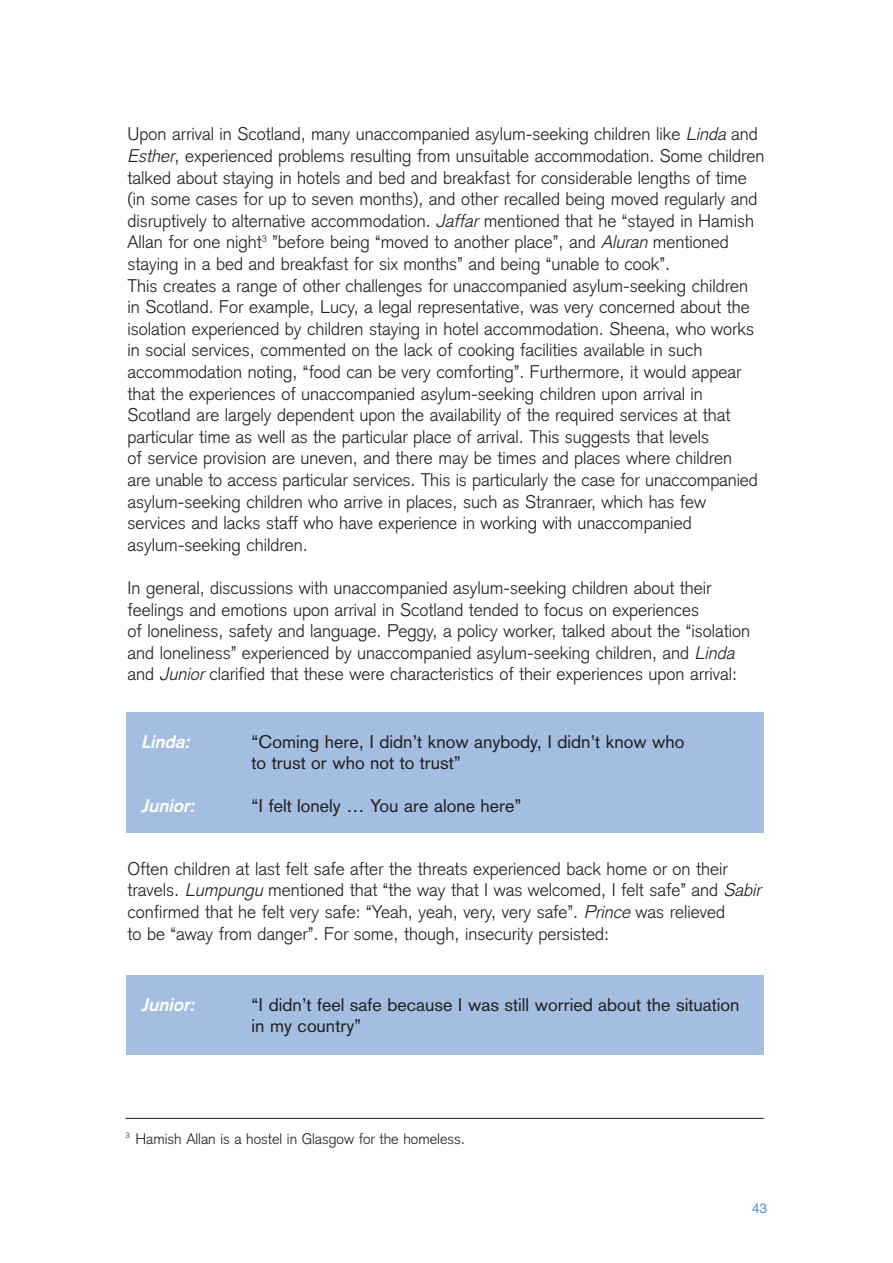
<style>
.page{position:relative;width:893px;height:1263px;background:#fff}
.page>*{position:absolute;margin:0;border:0;box-sizing:border-box;transform-origin:0 0}
.t1{font:300 18px/21.6px "Akzidenz Grotesk";color:#231f20}
.t2{font:18px/21.6px "Akzidenz Grotesk";color:#231f20}
.t3{font:italic 700 18px "Akzidenz Grotesk";color:#fff}
.t4{font:300 15px "Akzidenz Grotesk";color:#231f20}
.t5{font:13.5px "Helvetica";color:#5090cc}
.s1{font-style:italic}
</style>
<div class="page">
<div style="left:126px;top:712px;width:637px;height:121px;background:#a4bee2"></div>
<div style="left:126px;top:975px;width:637px;height:80px;background:#a4bee2"></div>
<hr style="left:125px;top:1118px;width:639px;height:1px;background:#231f20">
<p class="t1" style="left:128px;top:125px;width:638px">Upon arrival in Scotland, many unaccompanied asylum-seeking children like <span class="s1">Linda</span>and <span class="s1">Esther</span>, experienced problems resulting from unsuitable accommodation. Some children talked about staying in hotels and bed and breakfast for considerable lengths of time (in some cases for up to seven months), and other recalled being moved regularly and disruptively to alternative accommodation. <span class="s1">Jaffar</span>mentioned that he “stayed in Hamish Allan for one night<sup>3</sup> ”before being “moved to another place”, and <span class="s1">Aluran</span>mentioned staying in a bed and breakfast for six months” and being “unable to cook”.<br>This creates a range of other challenges for unaccompanied asylum-seeking children in Scotland. For example, Lucy, a legal representative, was very concerned about the isolation experienced by children staying in hotel accommodation. Sheena, who works in social services, commented on the lack of cooking facilities available in such accommodation noting, “food can be very comforting”. Furthermore, it would appear that the experiences of unaccompanied asylum-seeking children upon arrival in Scotland are largely dependent upon the availability of the required services at that particular time as well as the particular place of arrival. This suggests that levels<br>of service provision are uneven, and there may be times and places where children<br>are unable to access particular services. This is particularly the case for unaccompanied asylum-seeking children who arrive in places, such as Stranraer, which has few services and lacks staff who have experience in working with unaccompanied asylum-seeking children.</p>
<p class="t1" style="left:128px;top:579px;width:624px">In general, discussions with unaccompanied asylum-seeking children about their feelings and emotions upon arrival in Scotland tended to focus on experiences<br>of loneliness, safety and language. Peggy, a policy worker, talked about the “isolation and loneliness” experienced by unaccompanied asylum-seeking children, and <span class="s1">Linda </span>and <span class="s1">Junior</span>clarified that these were characteristics of their experiences upon arrival:</p>
<p class="t3" style="left:141px;top:735px;width:53px">Linda:</p>
<p class="t2" style="left:252px;top:732px;width:434px">“Coming here, I didn’t know anybody, I didn’t know who to trust or who not to trust”</p>
<p class="t3" style="left:141px;top:799px;width:58px">Junior:</p>
<p class="t2" style="left:252px;top:797px;width:271px">“I felt lonely … You are alone here”</p>
<p class="t1" style="left:128px;top:860px;width:638px">Often children at last felt safe after the threats experienced back home or on their travels. <span class="s1">Lumpungu</span>mentioned that “the way that I was welcomed, I felt safe” and <span class="s1">Sabir </span>confirmed that he felt very safe: “Yeah, yeah, very, very safe”. <span class="s1">Prince</span>was relieved<br>to be “away from danger”. For some, though, insecurity persisted:</p>
<p class="t3" style="left:141px;top:998px;width:58px">Junior:</p>
<p class="t2" style="left:252px;top:995px;width:489px">“I didn’t feel safe because I was still worried about the situation in my country”</p>
<p class="t4" style="left:125px;top:1133px;width:341px"><sup>3</sup> Hamish Allan is a hostel in Glasgow for the homeless.</p>
<p class="t5" style="left:752px;top:1203px;width:17px">43</p>
</div>
